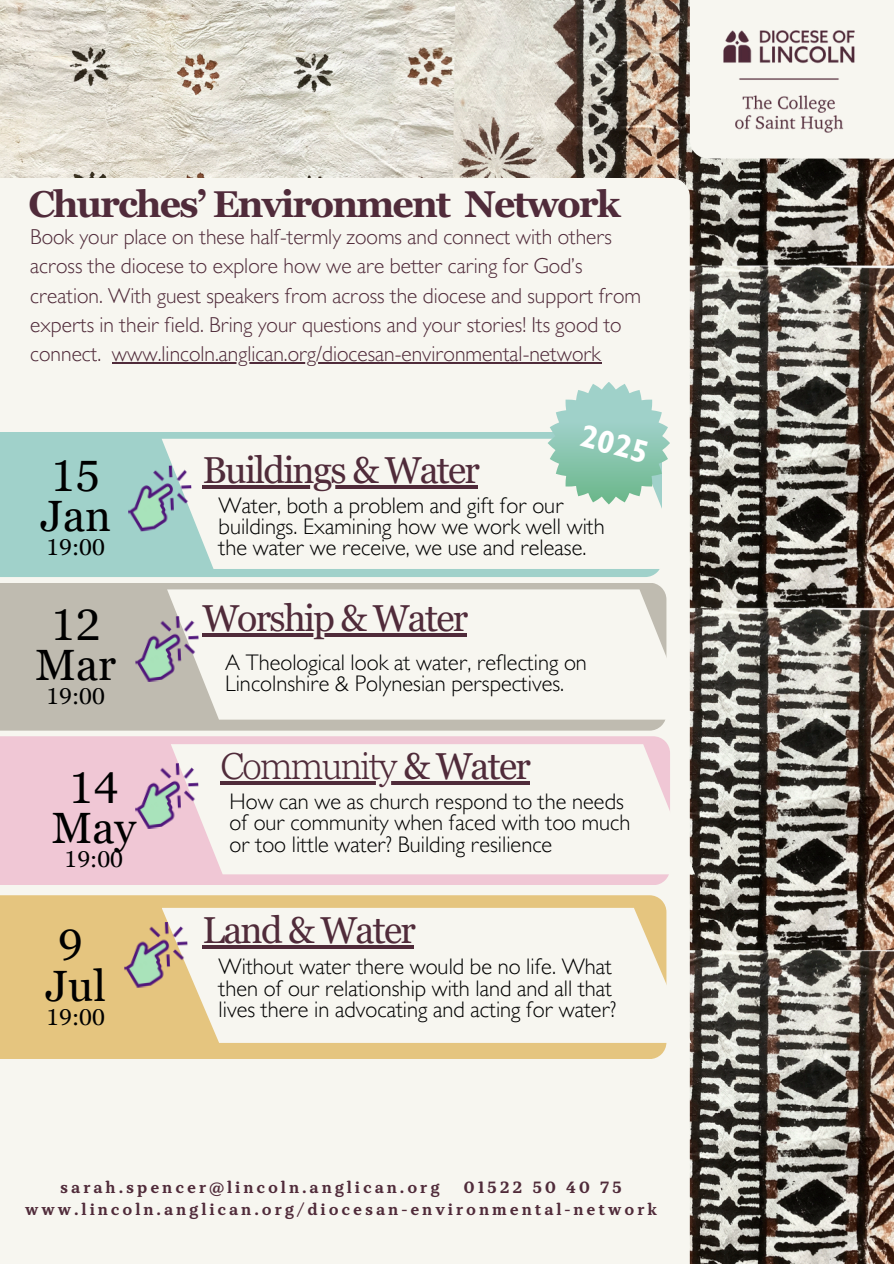
<style>
.page{position:relative;width:894px;height:1264px;background:#fff}
.page>*{position:absolute;margin:0;border:0;box-sizing:border-box;transform-origin:0 0}
.t1{font:43.8px/40.5px "Georgia Pro";color:#000}
.t2{font:37.5px "Georgia Pro";letter-spacing:-.045em;color:#502b3a}
.t3{font:300 37.5px "Georgia Pro";letter-spacing:-.045em;color:#502b3a}
.t4{font:700 37.35px "Georgia Pro";letter-spacing:-.045em;color:#502b3a}
.t5{font:700 31.5px "Gill Sans MT Std";color:#fff}
.t6{font:22.8px "Georgia Pro";color:#000}
.t7{font:300 22.5px/21.3px "Gill Sans MT Std";color:#000}
.t8{font:300 21.6px/29.2px "Gill Sans MT Std";color:#502b3a}
.t9{font:700 16.2px "TT Tricks";letter-spacing:.18em;color:#502b3a}
.s1{font-weight:400}
</style>
<div class="page">
<img style="left:0;top:0;width:893px;height:1263px">
<div style="left:0;top:178px;width:689px;height:1085px;background:#f7f6f0"></div>
<div style="left:0;top:582px;width:666px;height:148px;background:#bfbbb0"></div>
<div style="left:689px;top:0;width:204px;height:158px;background:#f7f6f0"></div>
<img style="left:723px;top:30px;width:132px;height:103px">
<div style="left:0;top:432px;width:662px;height:145px;background:#a0d1ca"></div>
<div style="left:162px;top:439px;width:523px;height:130px;background:#f7f6f0"></div>
<div style="left:0;top:895px;width:666px;height:164px;background:#e5c57f"></div>
<div style="left:162px;top:907px;width:529px;height:135px;background:#f7f6f0"></div>
<div style="left:0;top:736px;width:670px;height:149px;background:#f0c7d5"></div>
<img style="left:122px;top:921px;width:67px;height:67px">
<img style="left:126px;top:464px;width:67px;height:68px">
<div style="left:167px;top:589px;width:524px;height:130px;background:#f7f6f0"></div>
<img style="left:133px;top:615px;width:67px;height:67px">
<div style="left:171px;top:744px;width:523px;height:130px;background:#f7f6f0"></div>
<img style="left:133px;top:762px;width:67px;height:67px">
<svg style="left:547px;top:382px;width:123px;height:122px"></svg>
<hr style="left:112px;top:362px;width:489px;height:1px;background:#502b3a">
<hr style="left:202px;top:485px;width:276px;height:3px;background:#502b3a">
<hr style="left:202px;top:633px;width:264px;height:3px;background:#502b3a">
<hr style="left:220px;top:781px;width:176px;height:3px;background:#502b3a">
<hr style="left:396px;top:781px;width:133px;height:3px;background:#502b3a">
<hr style="left:202px;top:945px;width:212px;height:3px;background:#502b3a">
<h2 class="t4" style="left:28px;top:183px;width:593px">Churches’ Environment Network</h2>
<p class="t8" style="left:30px;top:225px;width:612px">Book your place on these half-termly zooms and connect with others across the diocese to explore how we are better caring for God’s creation. With guest speakers from across the diocese and support from experts in their field. Bring your questions and your stories! Its good to connect.</p>
<p class="t8" style="left:112px;top:342px;width:490px">www.lincoln.anglican.org/diocesan-environmental-network</p>
<h1 class="t1" style="left:40px;top:455px;width:72px">15<br>Jan</h1>
<h1 class="t6" style="left:46px;top:534px;width:60px">19:00</h1>
<p class="t1" style="left:35px;top:604px;width:82px;text-align:center">12<br>Mar</p>
<p class="t6" style="left:46px;top:682px;width:60px">19:00</p>
<p class="t1" style="left:52px;top:767px;width:86px;text-align:center">14<br>May</p>
<p class="t6" style="left:65px;top:846px;width:60px">19:00</p>
<h3 class="t1" style="left:45px;top:924px;width:62px">9<br>Jul</h3>
<h3 class="t6" style="left:46px;top:1003px;width:60px">19:00</h3>
<h5 class="t2" style="left:202px;top:448px;width:279px">Buildings &amp; Water</h5>
<p class="t5" style="left:583px;top:424px;width:71px;rotate:15deg">2025</p>
<h5 class="t7" style="left:218px;top:498px;width:387px">Water, both a problem and gift for our buildings. Examining how we work well with the water we receive, we use and release.</h5>
<h1 class="t2" style="left:202px;top:596px;width:267px">Worship &amp; Water</h1>
<p class="t7" style="left:225px;top:655px;width:363px">A Theological look at water, reflecting on<br>Lincolnshire &amp; Polynesian perspectives.</p>
<h5 class="t3" style="left:220px;top:744px;width:312px">Community <span class="s1">&amp; Water</span></h5>
<p class="t7" style="left:229px;top:794px;width:402px">How can we as church respond to the needs of our community when faced with too much or too little water? Building resilience</p>
<h1 class="t2" style="left:202px;top:908px;width:215px">Land &amp; Water</h1>
<h5 class="t7" style="left:218px;top:959px;width:399px">Without water there would be no life. What then of our relationship with land and all that lives there in advocating and acting for water?</h5>
<p class="t9" style="left:60px;top:1177px;width:380px">sarah.spencer@lincoln.anglican.org</p>
<p class="t9" style="left:463px;top:1177px;width:160px">01522 50 40 75</p>
<h4 class="t9" style="left:25px;top:1199px;width:633px">www.lincoln.anglican.org/diocesan-environmental-network</h4>
</div>
